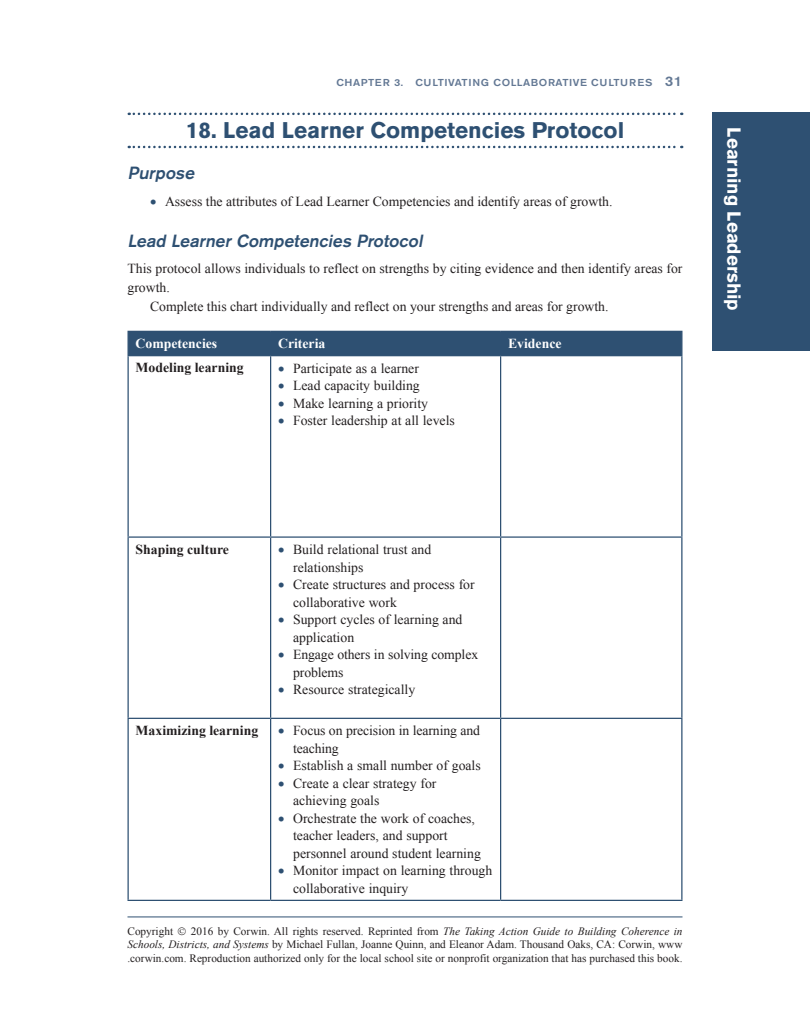
<style>
.page{position:relative;width:810px;height:1035px;background:#fff}
.page>*{position:absolute;margin:0;border:0;box-sizing:border-box;transform-origin:0 0}
.t1{font:700 22.5px "Akzidenz Grotesk BQ";color:#2e5072}
.SE1_T{font:700 18.75px "Akzidenz Grotesk BQ";color:#fff}
.t2{font:italic 500 17.5px "Akzidenz Grotesk BQ";color:#2e5072}
.TEXT{font:13.75px/17.5px "Times New Roman";color:#231f20}
.TEXT_IND{font:13.75px "Times New Roman";color:#231f20}
.TT{font:700 13.75px "Times New Roman";color:#231f20}
.TCH{font:700 13.75px "Times New Roman";color:#fff}
.SN{font:11.25px/13.8px "Times New Roman";color:#231f20;text-align:justify}
.t3{font:500 10px "Akzidenz Grotesk BQ";letter-spacing:.07em;color:#637894;scale:1.1 1}
.t4{font:500 10px "Akzidenz Grotesk BQ";letter-spacing:.09em;color:#637894;scale:1.1 1}
.s1{font-size:13.75px}
.s2{color:#2e5072}
.s3{font-style:italic}
</style>
<div class="page">
<div style="left:712px;top:112px;width:98px;height:239px;background:#2e5072"></div>
<svg style="left:129px;top:113px;width:553px;height:2px"></svg>
<svg style="left:129px;top:146px;width:553px;height:2px"></svg>
<hr style="left:128px;top:917px;width:554px;height:1px;background:#2e5072">
<hr style="left:270px;top:356px;width:1px;height:180px;background:#2e5072">
<hr style="left:500px;top:356px;width:1px;height:180px;background:#2e5072">
<hr style="left:128px;top:536px;width:143px;height:2px;background:#2e5072">
<hr style="left:271px;top:536px;width:230px;height:2px;background:#2e5072">
<hr style="left:270px;top:538px;width:1px;height:180px;background:#2e5072">
<hr style="left:501px;top:536px;width:181px;height:2px;background:#2e5072">
<hr style="left:500px;top:538px;width:1px;height:180px;background:#2e5072">
<hr style="left:128px;top:718px;width:143px;height:1px;background:#2e5072">
<hr style="left:271px;top:718px;width:230px;height:1px;background:#2e5072">
<hr style="left:270px;top:719px;width:1px;height:181px;background:#2e5072">
<hr style="left:501px;top:718px;width:181px;height:1px;background:#2e5072">
<hr style="left:500px;top:719px;width:1px;height:181px;background:#2e5072">
<div style="left:128px;top:331px;width:554px;height:24px;background:#2e5072"></div>
<hr style="left:128px;top:355px;width:143px;height:1px;background:#2e5072">
<hr style="left:128px;top:356px;width:1px;height:180px;background:#2e5072">
<hr style="left:271px;top:355px;width:230px;height:1px;background:#2e5072">
<hr style="left:501px;top:355px;width:181px;height:1px;background:#2e5072">
<hr style="left:681px;top:356px;width:1px;height:180px;background:#2e5072">
<hr style="left:128px;top:538px;width:1px;height:180px;background:#2e5072">
<hr style="left:681px;top:538px;width:1px;height:180px;background:#2e5072">
<hr style="left:128px;top:719px;width:1px;height:181px;background:#2e5072">
<hr style="left:681px;top:719px;width:1px;height:181px;background:#2e5072">
<hr style="left:128px;top:900px;width:143px;height:1px;background:#2e5072">
<hr style="left:271px;top:900px;width:230px;height:1px;background:#2e5072">
<hr style="left:501px;top:900px;width:181px;height:1px;background:#2e5072">
<p class="t3" style="left:336px;top:76px;width:23px">CHAPT</p>
<p class="t3" style="left:375px;top:76px;width:74px">ER 3. CULTIVAT</p>
<p class="t3" style="left:468px;top:76px;width:38px">ING COLLA</p>
<p class="t3" style="left:531px;top:76px;width:15px">BORAT</p>
<p class="t4" style="left:569px;top:76px;width:105px">IVE CULTUR ES <span class="s1">31</span></p>
<h1 class="t1" style="left:186px;top:117px;width:440px">18. Lead Learner Competencies Protocol</h1>
<h2 class="t2" style="left:128px;top:163px;width:72px">Purpose</h2>
<p class="TEXT" style="left:150px;top:192px;width:464px"><span class="s2">•</span> Assess the attributes of Lead Learner Competencies and identify areas of growth.</p>
<h2 class="t2" style="left:128px;top:230px;width:300px">Lead Learner Competencies Protocol</h2>
<p class="TEXT" style="left:128px;top:259px;width:557px;line-height:18.8px">This protocol allows individuals to reflect on strengths by citing evidence and then identify areas for growth.</p>
<p class="TEXT_IND" style="left:150px;top:296px;width:460px">Complete this chart individually and reflect on your strengths and areas for growth.</p>
<p class="TCH" style="left:136px;top:334px;width:83px">Competencies</p>
<p class="TCH" style="left:278px;top:334px;width:49px">Criteria</p>
<p class="TCH" style="left:508px;top:334px;width:55px">Evidence</p>
<p class="TT" style="left:136px;top:358px;width:110px">Modeling learning</p>
<p class="TEXT" style="left:278px;top:359px;width:142px"><span class="s2">•</span> Participate as a learner</p>
<p class="TEXT" style="left:278px;top:376px;width:143px"><span class="s2">•</span> Lead capacity building</p>
<p class="TEXT" style="left:278px;top:394px;width:152px"><span class="s2">•</span> Make learning a priority</p>
<p class="TEXT" style="left:278px;top:411px;width:178px"><span class="s2">•</span> Foster leadership at all levels</p>
<p class="SE1_T" style="left:745px;top:127px;width:185px;rotate:90deg">Learning Leadership</p>
<p class="TT" style="left:136px;top:539px;width:95px">Shaping culture</p>
<p class="TEXT" style="left:293px;top:540px;width:140px;text-indent:-15px"><span class="s2">•</span> Build relational trust and relationships</p>
<p class="TEXT" style="left:293px;top:575px;width:183px;text-indent:-15px"><span class="s2">•</span> Create structures and process for collaborative work</p>
<p class="TEXT" style="left:293px;top:610px;width:171px;text-indent:-15px"><span class="s2">•</span> Support cycles of learning and application</p>
<p class="TEXT" style="left:293px;top:645px;width:187px;text-indent:-15px"><span class="s2">•</span> Engage others in solving complex problems</p>
<p class="TEXT" style="left:278px;top:680px;width:139px"><span class="s2">•</span> Resource strategically</p>
<p class="TT" style="left:136px;top:721px;width:124px">Maximizing learning</p>
<p class="TEXT" style="left:293px;top:722px;width:188px;text-indent:-15px"><span class="s2">•</span> Focus on precision in learning and teaching</p>
<p class="TEXT" style="left:278px;top:757px;width:204px"><span class="s2">•</span> Establish a small number of goals</p>
<p class="TEXT" style="left:293px;top:774px;width:145px;text-indent:-15px"><span class="s2">•</span> Create a clear strategy for achieving goals</p>
<p class="TEXT" style="left:293px;top:809px;width:189px;text-indent:-15px"><span class="s2">•</span> Orchestrate the work of coaches, teacher leaders, and support personnel around student learning</p>
<p class="TEXT" style="left:293px;top:862px;width:201px;text-indent:-15px"><span class="s2">•</span> Monitor impact on learning through collaborative inquiry</p>
<p class="SN" style="left:128px;top:924px;width:47px">Copyright</p>
<p class="SN" style="left:128px;top:924px;width:557px;text-indent:63px">2016 by Corwin. All rights reserved. Reprinted from <span class="s3">The Taking Action Guide to Building Coherence in Schools, Districts, and Systems</span> by Michael Fullan, Joanne Quinn, and Eleanor Adam. Thousand Oaks, CA: Corwin, www .corwin.com. Reproduction authorized only for the local school site or nonprofit organization that has purchased this book.</p>
</div>
